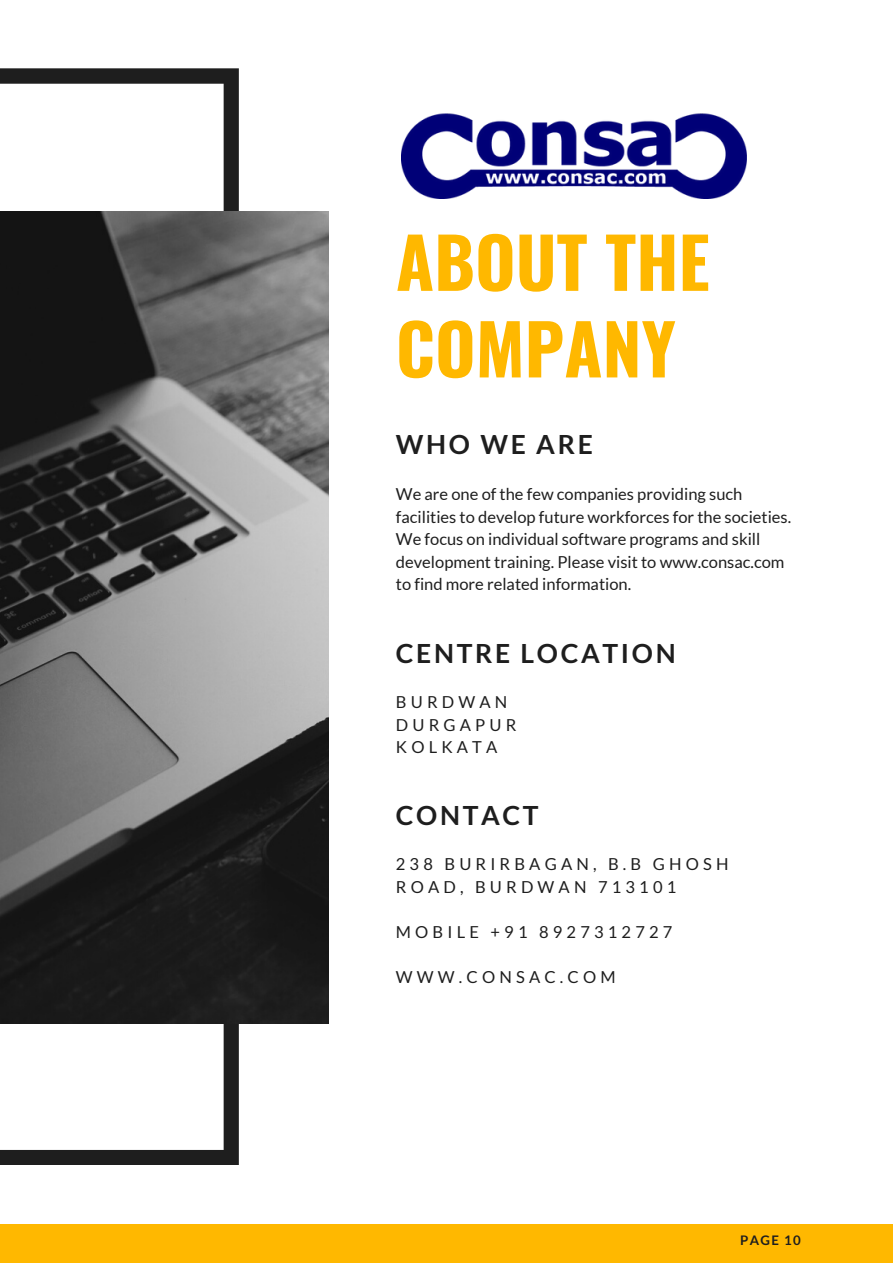
<style>
.page{position:relative;width:893px;height:1264px;background:#fff}
.page>*{position:absolute;margin:0;border:0;box-sizing:border-box;transform-origin:0 0}
.t1{font:700 69.45px "Oswald";color:#ffb800}
.t2{font:700 26.4px "Lato";letter-spacing:.1em;color:#1e1e1e}
.t3{font:16.5px/22.5px "Lato";color:#1e1e1e}
.t4{font:16.5px/22.5px "Lato";letter-spacing:.25em;color:#1e1e1e}
.t5{font:700 13.2px "Lato";letter-spacing:.1em;color:#1e1e1e}
</style>
<div class="page">
<svg style="left:0;top:68px;width:238px;height:1096px"></svg>
<img style="left:0;top:212px;width:328px;height:811px">
<div style="left:0;top:1224px;width:892px;height:38px;background:#ffb800"></div>
<img style="left:401px;top:113px;width:345px;height:85px">
<p class="t1" style="left:396px;top:208px;width:315px">ABOUT THE</p>
<p class="t1" style="left:396px;top:294px;width:281px">COMPANY</p>
<p class="t2" style="left:396px;top:428px;width:198px">WHO WE ARE</p>
<p class="t3" style="left:396px;top:483px;width:397px">We are one of the few companies providing such facilities to develop future workforces for the societies.<br>We focus on individual software programs and skill development training. Please visit to www.consac.com to find more related information.</p>
<p class="t2" style="left:396px;top:637px;width:281px">CENTRE LOCATION</p>
<p class="t4" style="left:396px;top:690px;width:113px">BURDWAN</p>
<p class="t4" style="left:396px;top:713px;width:122px">DURGAPUR</p>
<p class="t4" style="left:396px;top:735px;width:103px">KOLKATA</p>
<p class="t2" style="left:396px;top:798px;width:144px">CONTACT</p>
<p class="t4" style="left:396px;top:852px;width:334px">238 BURIRBAGAN, B.B GHOSH<br>ROAD, BURDWAN 713101</p>
<p class="t4" style="left:396px;top:919px;width:278px">MOBILE +91 8927312727</p>
<p class="t4" style="left:396px;top:964px;width:221px">WWW.CONSAC.COM</p>
<p class="t5" style="left:740px;top:1231px;width:62px">PAGE 10</p>
</div>
